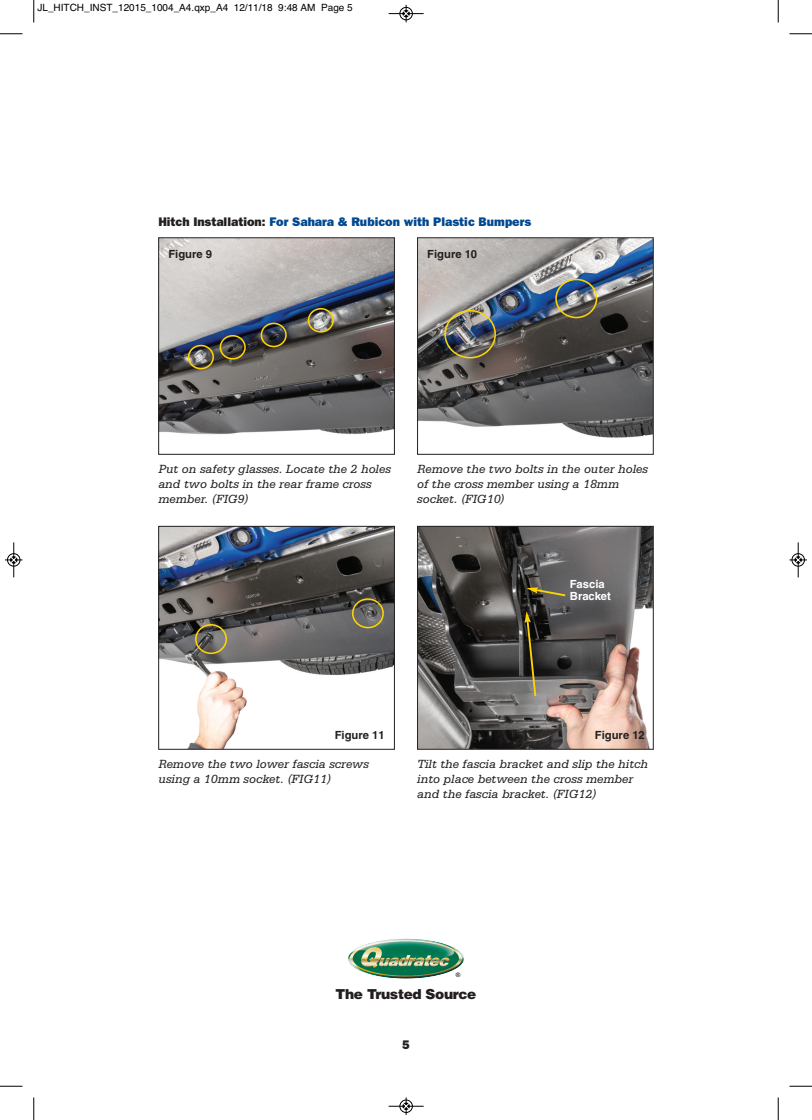
<style>
.page{position:relative;width:812px;height:1120px;background:#fff}
.page>*{position:absolute;margin:0;border:0;box-sizing:border-box;transform-origin:0 0}
.t1{font:900 13.75px "Helvetica";letter-spacing:-.025em;color:#231f20}
.t2{font:italic 12.5px/15px "Serifa LT";color:#231f20}
.t3{font:800 12.5px "New Franklin Gothic";color:#014890}
.t4{font:800 12.5px "New Franklin Gothic";color:#231f20}
.t5{font:700 condensed 11.25px "Helvetica";color:#231f20}
.t6{font:700 condensed 11.25px/12.5px "Helvetica";color:#fff}
.t7{font:10px "Helvetica";color:#000}
.t8{font:700 6.25px "Arial";color:#231f20}
.s1{color:#231f20}
</style>
<div class="page">
<img style="left:348px;top:939px;width:116px;height:40px">
<img style="left:160px;top:239px;width:233px;height:196px">
<div style="left:158px;top:237px;width:237px;height:218px;border:1px solid #231f20"></div>
<img style="left:419px;top:239px;width:232px;height:199px">
<div style="left:417px;top:237px;width:236px;height:218px;border:1px solid #231f20"></div>
<img style="left:160px;top:528px;width:233px;height:220px">
<div style="left:158px;top:526px;width:237px;height:224px;border:1px solid #231f20"></div>
<img style="left:419px;top:528px;width:232px;height:220px">
<div style="left:417px;top:526px;width:236px;height:224px;border:1px solid #231f20"></div>
<svg style="left:188px;top:345px;width:26px;height:24px"></svg>
<svg style="left:220px;top:335px;width:26px;height:25px"></svg>
<svg style="left:260px;top:323px;width:27px;height:24px"></svg>
<svg style="left:308px;top:308px;width:26px;height:25px"></svg>
<img style="left:444px;top:310px;width:52px;height:48px">
<svg style="left:555px;top:279px;width:42px;height:39px;background:#6d7570"></svg>
<svg style="left:195px;top:624px;width:32px;height:30px"></svg>
<svg style="left:352px;top:598px;width:32px;height:30px"></svg>
<svg style="left:524px;top:611px;width:13px;height:87px"></svg>
<svg style="left:526px;top:587px;width:41px;height:10px"></svg>
<svg style="left:33px;top:0;width:2px;height:23px"></svg>
<svg style="left:0;top:33px;width:22px;height:2px"></svg>
<svg style="left:777px;top:0;width:2px;height:23px"></svg>
<svg style="left:789px;top:33px;width:23px;height:2px"></svg>
<svg style="left:33px;top:1097px;width:2px;height:23px"></svg>
<svg style="left:0;top:1086px;width:22px;height:1px"></svg>
<svg style="left:777px;top:1097px;width:2px;height:23px"></svg>
<svg style="left:789px;top:1086px;width:23px;height:1px"></svg>
<div style="left:399px;top:7px;width:14px;height:13px;border:1px solid #fff;border-radius:50%"></div>
<hr style="left:388px;top:13px;width:35px;height:1px;background:#000">
<div style="left:400px;top:7px;width:12px;height:13px;border:1px solid #000;border-radius:50%"></div>
<svg style="left:403px;top:5px;width:6px;height:17px"></svg>
<div style="left:399px;top:1099px;width:14px;height:14px;border:1px solid #fff;border-radius:50%"></div>
<hr style="left:388px;top:1106px;width:35px;height:1px;background:#000">
<div style="left:400px;top:1100px;width:12px;height:13px;border:1px solid #000;border-radius:50%"></div>
<svg style="left:403px;top:1097px;width:6px;height:18px"></svg>
<div style="left:7px;top:553px;width:13px;height:14px;border:1px solid #fff;border-radius:50%"></div>
<hr style="left:14px;top:542px;width:1px;height:35px;background:#000">
<div style="left:7px;top:553px;width:13px;height:13px;border:1px solid #000;border-radius:50%"></div>
<svg style="left:5px;top:557px;width:17px;height:6px"></svg>
<div style="left:791px;top:553px;width:13px;height:14px;border:1px solid #fff;border-radius:50%"></div>
<hr style="left:798px;top:542px;width:1px;height:35px;background:#000">
<div style="left:791px;top:553px;width:13px;height:13px;border:1px solid #000;border-radius:50%"></div>
<svg style="left:789px;top:557px;width:18px;height:6px"></svg>
<p class="t7" style="left:38px;top:2px;width:317px">JL_HITCH_INST_12015_1004_A4.qxp_A4 12/11/18 9:48 AM Page 5</p>
<p class="t3" style="left:158px;top:215px;width:374px"><span class="s1">Hitch Installation:</span> For Sahara &amp; Rubicon with Plastic Bumpers</p>
<p class="t5" style="left:168px;top:250px;width:45px">Figure 9</p>
<p class="t5" style="left:427px;top:250px;width:51px">Figure 10</p>
<p class="t2" style="left:158px;top:461px;width:234px">Put on safety glasses. Locate the 2 holes and two bolts in the rear frame cross member. (FIG9)</p>
<p class="t2" style="left:417px;top:461px;width:232px">Remove the two bolts in the outer holes of the cross member using a 18mm socket. (FIG10)</p>
<p class="t6" style="left:570px;top:579px;width:43px">Fascia<br>Bracket</p>
<p class="t5" style="left:335px;top:731px;width:51px">Figure 11</p>
<p class="t5" style="left:595px;top:731px;width:51px">Figure 12</p>
<p class="t2" style="left:158px;top:756px;width:212px">Remove the two lower fascia screws using a 10mm socket. (FIG11)</p>
<p class="t2" style="left:417px;top:756px;width:232px">Tilt the fascia bracket and slip the hitch into place between the cross member and the fascia bracket. (FIG12)</p>
<p class="t8" style="left:456px;top:971px;width:6px">®</p>
<p class="t1" style="left:335px;top:985px;width:142px">The Trusted Source</p>
<p class="t4" style="left:402px;top:1038px;width:9px">5</p>
</div>
